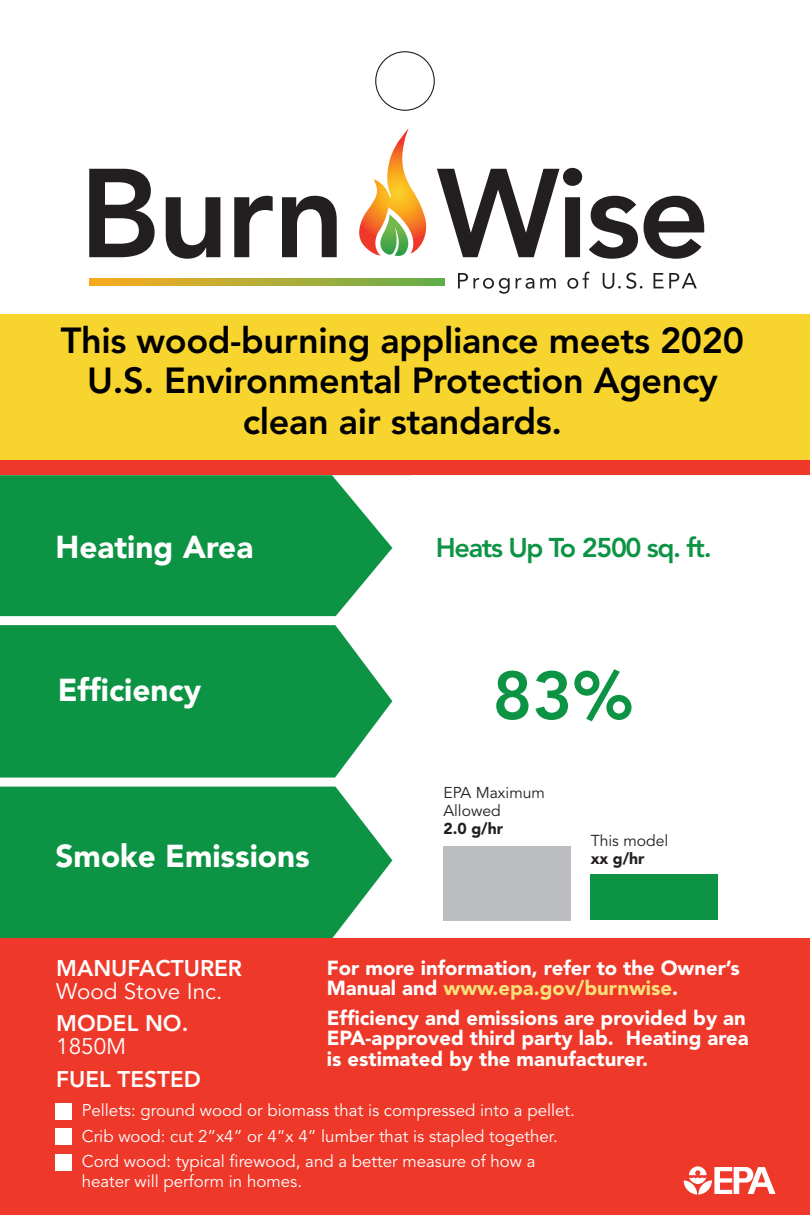
<style>
.page{position:relative;width:810px;height:1215px;background:#fff}
.page>*{position:absolute;margin:0;border:0;box-sizing:border-box;transform-origin:0 0}
.t1{font:800 67.5px "Avenir";color:#0d9344}
.t2{font:800 36px "Avenir";letter-spacing:-.01em;color:#000}
.t3{font:900 31.5px "Avenir";color:#fff}
.t4{font:800 27px "Avenir";letter-spacing:-.05em;color:#0d9344}
.t5{font:800 22.5px "Avenir";color:#fff}
.t6{font:22.5px "Avenir";color:#fff}
.t7{font:900 20.25px/20.2px "Avenir";color:#fff}
.t8{font:16.88px/20.2px "Avenir";color:#fff}
.t9{font:15.75px "Avenir";color:#231f20}
.t10{font:900 15.75px "Avenir";color:#231f20}
.s1{color:#fae07a}
</style>
<div class="page">
<div style="left:0;top:314px;width:810px;height:150px;background:#f8d52e"></div>
<div style="left:0;top:476px;width:411px;height:462px;background:#0d9344"></div>
<svg style="left:89px;top:169px;width:66px;height:88px"></svg>
<svg style="left:166px;top:197px;width:54px;height:62px"></svg>
<svg style="left:234px;top:196px;width:39px;height:61px"></svg>
<svg style="left:282px;top:196px;width:55px;height:61px"></svg>
<svg style="left:437px;top:168px;width:145px;height:89px"></svg>
<svg style="left:589px;top:196px;width:49px;height:63px"></svg>
<svg style="left:644px;top:196px;width:60px;height:63px"></svg>
<svg style="left:359px;top:128px;width:68px;height:128px"></svg>
<svg style="left:458px;top:273px;width:52px;height:21px"></svg>
<svg style="left:516px;top:278px;width:40px;height:11px"></svg>
<svg style="left:567px;top:272px;width:23px;height:17px"></svg>
<svg style="left:603px;top:273px;width:39px;height:16px"></svg>
<svg style="left:654px;top:273px;width:43px;height:15px"></svg>
<svg style="left:90px;top:279px;width:354px;height:6px;background:#b1ac35"></svg>
<svg style="left:332px;top:475px;width:80px;height:141px;fill:#fff"></svg>
<svg style="left:332px;top:625px;width:79px;height:153px;fill:#fff"></svg>
<svg style="left:332px;top:787px;width:478px;height:152px"></svg>
<div style="left:591px;top:874px;width:127px;height:46px;background:#0d9344"></div>
<div style="left:443px;top:846px;width:128px;height:74px;background:#bcbdc0"></div>
<div style="left:0;top:939px;width:810px;height:276px;background:#ee3829"></div>
<svg style="left:684px;top:1166px;width:92px;height:29px"></svg>
<div style="left:0;top:616px;width:810px;height:9px;background:#fff"></div>
<div style="left:0;top:778px;width:810px;height:9px;background:#fff"></div>
<div style="left:0;top:460px;width:810px;height:15px;background:#ee3829"></div>
<div style="left:56px;top:1103px;width:16px;height:17px;background:#fff"></div>
<div style="left:56px;top:1129px;width:16px;height:16px;background:#fff"></div>
<div style="left:56px;top:1154px;width:16px;height:16px;background:#fff"></div>
<div style="left:375px;top:51px;width:60px;height:60px;border:1px solid #231f20;border-radius:50%"></div>
<p class="t2" style="left:61px;top:319px;width:685px">This wood-burning appliance meets 2020</p>
<p class="t2" style="left:87px;top:359px;width:632px">U.S. Environmental Protection Agency</p>
<p class="t2" style="left:243px;top:400px;width:321px">clean air standards.</p>
<p class="t3" style="left:56px;top:528px;width:199px">Heating Area</p>
<p class="t4" style="left:436px;top:532px;width:277px">Heats Up To 2500 sq. ft.</p>
<p class="t3" style="left:58px;top:671px;width:145px">Efficiency</p>
<p class="t3" style="left:56px;top:837px;width:256px">Smoke Emissions</p>
<p class="t1" style="left:492px;top:656px;width:143px">83%</p>
<p class="t9" style="left:443px;top:784px;width:103px">EPA Maximum</p>
<p class="t9" style="left:443px;top:802px;width:59px">Allowed</p>
<p class="t10" style="left:443px;top:819px;width:61px">2.0 g/hr</p>
<p class="t9" style="left:591px;top:831px;width:79px">This model</p>
<p class="t10" style="left:591px;top:849px;width:55px">xx g/hr</p>
<p class="t5" style="left:56px;top:955px;width:187px">MANUFACTURER</p>
<p class="t6" style="left:56px;top:978px;width:168px">Wood Stove Inc.</p>
<p class="t5" style="left:56px;top:1010px;width:134px">MODEL NO.</p>
<p class="t6" style="left:56px;top:1033px;width:72px">1850M</p>
<p class="t5" style="left:56px;top:1065px;width:146px">FUEL TESTED</p>
<p class="t7" style="left:327px;top:957px;width:414px">For more information, refer to the Owner’s<br>Manual and <span class="s1">www.epa.gov/burnwise</span>.</p>
<p class="t7" style="left:327px;top:1008px;width:423px">Efficiency and emissions are provided by an<br>EPA-approved third party lab. Heating area is estimated by the manufacturer.</p>
<p class="t8" style="left:82px;top:1101px;width:495px">Pellets: ground wood or biomass that is compressed into a pellet.</p>
<p class="t8" style="left:82px;top:1126px;width:477px">Crib wood: cut 2”x4” or 4”x 4” lumber that is stapled together.</p>
<p class="t8" style="left:82px;top:1152px;width:455px">Cord wood: typical firewood, and a better measure of how a heater will perform in homes.</p>
</div>
